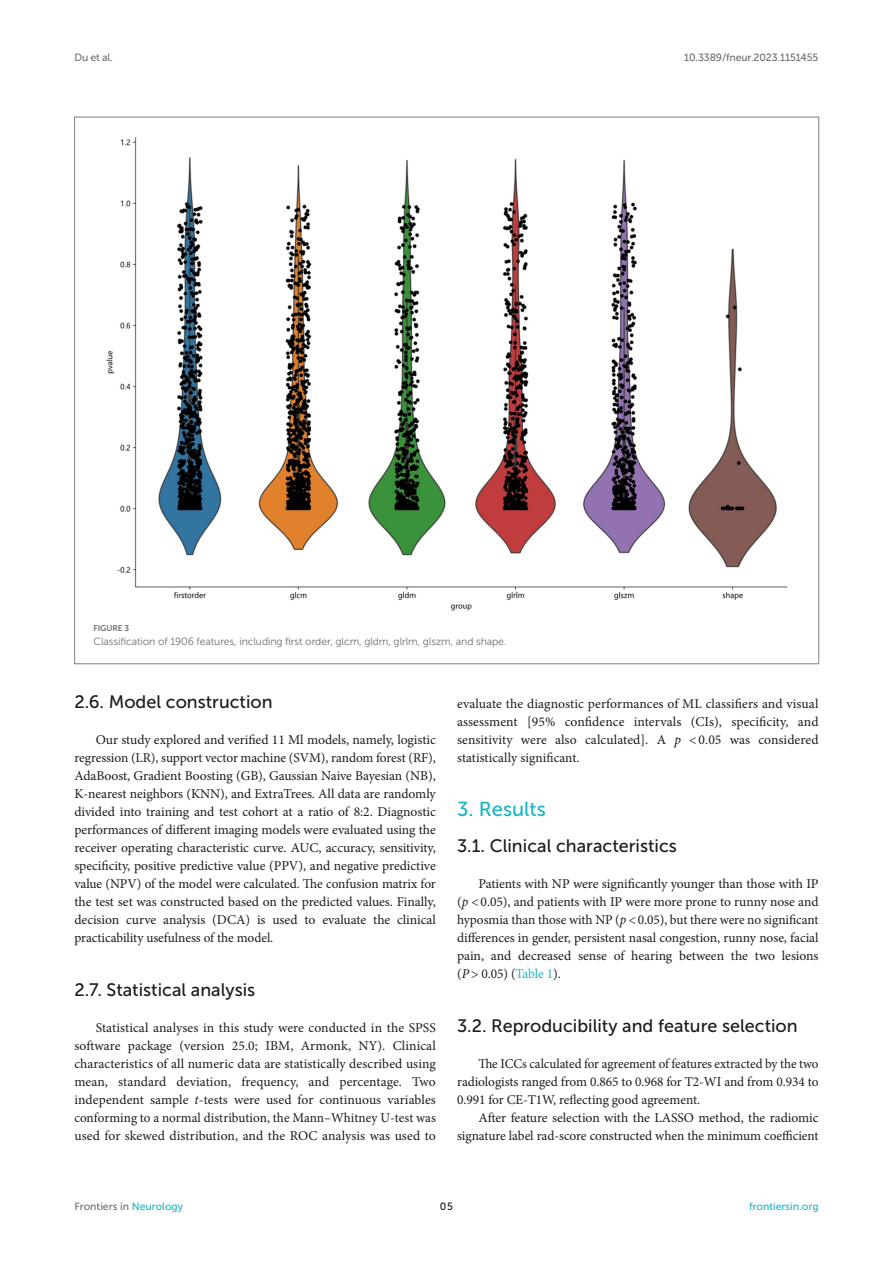
<style>
.page{position:relative;width:893px;height:1263px;background:#fff}
.page>*{position:absolute;margin:0;border:0;box-sizing:border-box;transform-origin:0 0}
.HEAD_1{font:20.25px "Museo Sans 500";color:#1db5c3}
.HEAD_2{font:18px "Museo Sans 500";color:#1b1c1b}
.HEAD_2_after_HEAD_1{font:18px "Museo Sans 500";color:#1b1c1b}
.TEXT_FLUSH{font:13.5px/18px "Minion Pro";letter-spacing:-.005em;color:#1b1c1b;text-align:justify}
.TEXT{font:13.5px/18px "Minion Pro";letter-spacing:-.005em;color:#1b1c1b;text-align:right}
.FIG_LEG{font:10.5px "Museo Sans 300";letter-spacing:-.01em;color:#706f70}
.t1{font:10.5px "Museo Sans 500";letter-spacing:-.015em;color:#706f70}
.t2{font:10.5px "Museo Sans 500";color:#1db5c3}
.t3{font:10.5px "Museo Sans 500";color:#1b1c1b}
.FIG_HD{font:8.25px "Museo Sans 700";letter-spacing:-.01em;color:#706f70}
.s1{font-style:italic}
.s2{color:#1db5c3}
</style>
<div class="page">
<img style="left:106px;top:137px;width:682px;height:474px">
<p class="t1" style="left:74px;top:51px;width:40px">Du et al.</p>
<p class="t1" style="left:684px;top:51px;width:136px">10.3389/fneur.2023.1151455</p>
<p class="FIG_HD" style="left:94px;top:624px;width:37px">FIGURE 3</p>
<p class="FIG_LEG" style="left:94px;top:635px;width:415px">Classification of 1906 features, including first order, glcm, gldm, glrlm, glszm, and shape.</p>
<p class="HEAD_2" style="left:74px;top:692px;width:200px">2.6. Model construction</p>
<p class="TEXT_FLUSH" style="left:74px;top:731px;width:363px;text-indent:21px">Our study explored and verified 11 Ml models, namely, logistic regression (LR), support vector machine (SVM), random forest (RF), AdaBoost, Gradient Boosting (GB), Gaussian Naive Bayesian (NB), K-nearest neighbors (KNN), and ExtraTrees. All data are randomly divided into training and test cohort at a ratio of 8:2. Diagnostic performances of different imaging models were evaluated using the receiver operating characteristic curve. AUC, accuracy, sensitivity, specificity, positive predictive value (PPV), and negative predictive value (NPV) of the model were calculated. The confusion matrix for the test set was constructed based on the predicted values. Finally, decision curve analysis (DCA) is used to evaluate the clinical practicability usefulness of the model.</p>
<p class="HEAD_2" style="left:74px;top:980px;width:182px">2.7. Statistical analysis</p>
<p class="TEXT_FLUSH" style="left:74px;top:1019px;width:363px;text-indent:21px">Statistical analyses in this study were conducted in the SPSS software package (version 25.0; IBM, Armonk, NY). Clinical characteristics of all numeric data are statistically described using mean, standard deviation, frequency, and percentage. Two independent sample <span class="s1">t</span>-tests were used for continuous variables conforming to a normal distribution, the Mann–Whitney U-test was used for skewed distribution, and the ROC analysis was used to</p>
<p class="TEXT_FLUSH" style="left:457px;top:695px;width:363px">evaluate the diagnostic performances of ML classifiers and visual assessment [95% confidence intervals (CIs), specificity, and sensitivity were also calculated]. A <span class="s1">p</span> &lt;0.05 was considered statistically significant.</p>
<p class="HEAD_1" style="left:457px;top:798px;width:90px">3. Results</p>
<p class="HEAD_2_after_HEAD_1" style="left:457px;top:836px;width:221px">3.1. Clinical characteristics</p>
<p class="TEXT_FLUSH" style="left:457px;top:875px;width:363px;text-indent:21px">Patients with NP were significantly younger than those with IP (<span class="s1">p</span> &lt;0.05), and patients with IP were more prone to runny nose and hyposmia than those with NP (<span class="s1">p</span> &lt;0.05), but there were no significant differences in gender, persistent nasal congestion, runny nose, facial pain, and decreased sense of hearing between the two lesions (<span class="s1">P&gt;</span> 0.05) (<span class="s2">Table 1</span>).</p>
<p class="HEAD_2" style="left:457px;top:1016px;width:342px">3.2. Reproducibility and feature selection</p>
<p class="TEXT_FLUSH" style="left:457px;top:1055px;width:363px;text-indent:21px">The ICCs calculated for agreement of features extracted by the two radiologists ranged from 0.865 to 0.968 for T2-WI and from 0.934 to 0.991 for CE-T1W, reflecting good agreement.</p>
<p class="TEXT" style="left:457px;top:1109px;width:363px">After feature selection with the LASSO method, the radiomic signature label rad-score constructed when the minimum coefficient</p>
<p class="t1" style="left:74px;top:1200px;width:110px">Frontiers in <span class="s2">Neurology</span></p>
<p class="t3" style="left:440px;top:1200px;width:14px">05</p>
<p class="t2" style="left:749px;top:1200px;width:71px">frontiersin.org</p>
</div>
